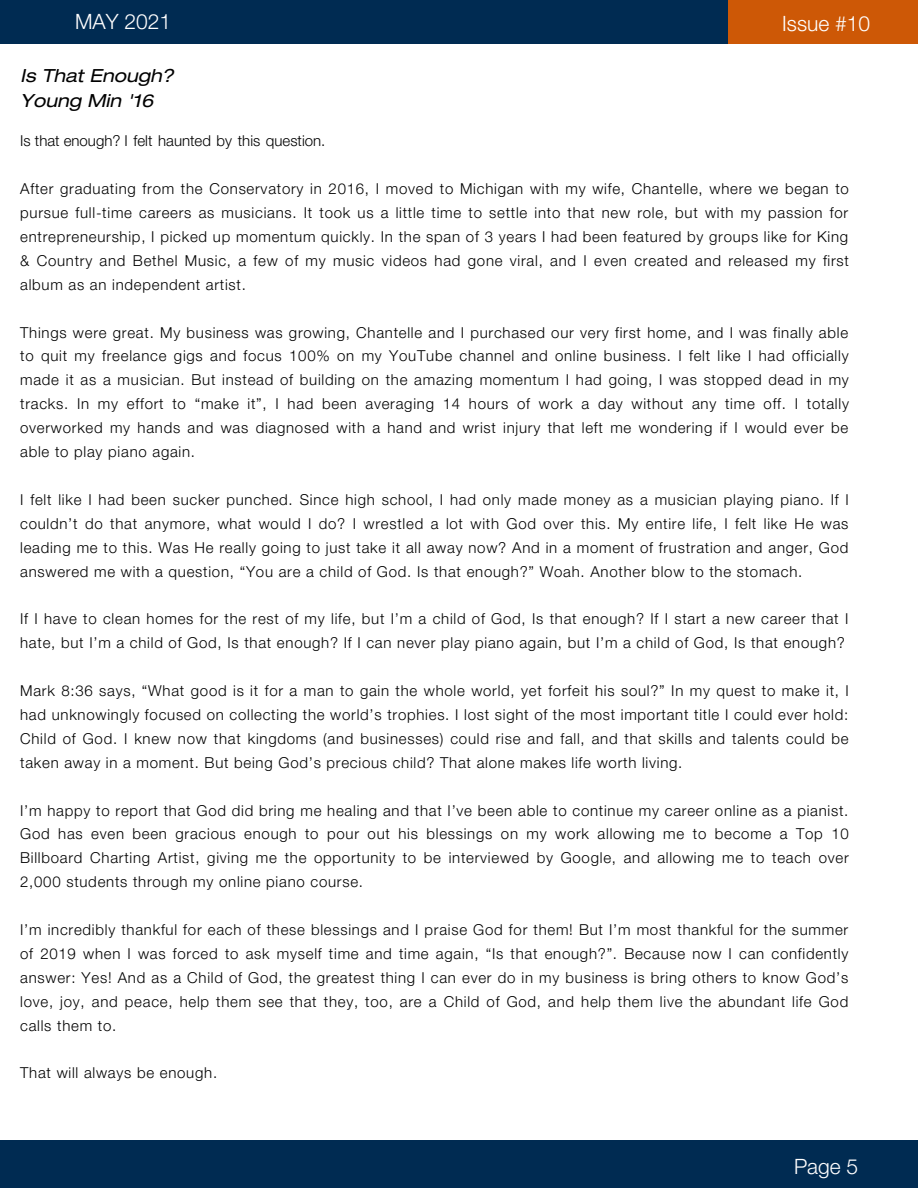
<style>
.page{position:relative;width:918px;height:1188px;background:#fff}
.page>*{position:absolute;margin:0;border:0;box-sizing:border-box;transform-origin:0 0}
.t1{font:300 21px "Helvetica Neue LT Pro";color:#fff}
.t2{font:italic expanded 18px/24.8px "Helvetica Neue LT Pro";color:#000}
.t3{font:300 15px/23.9px "Helvetica Neue LT Pro";letter-spacing:.05em;color:#000;text-align:justify}
.t4{font:300 15px "Helvetica Neue LT Pro";color:#000}
</style>
<div class="page">
<div style="left:0;top:0;width:728px;height:44px;background:#002b52"></div>
<div style="left:729px;top:0;width:189px;height:44px;background:#cd5806"></div>
<div style="left:0;top:1140px;width:918px;height:48px;background:#002b52"></div>
<p class="t1" style="left:75px;top:14px;width:98px">MAY 2021</p>
<p class="t1" style="left:782px;top:16px;width:89px">Issue #10</p>
<p class="t2" style="left:20px;top:66px;width:155px">Is That Enough?<br>Young Min '16</p>
<p class="t4" style="left:20px;top:132px;width:307px">Is that enough? I felt haunted by this question.</p>
<p class="t3" style="left:20px;top:179px;width:830px">After graduating from the Conservatory in 2016, I moved to Michigan with my wife, Chantelle, where we began to pursue full-time careers as musicians. It took us a little time to settle into that new role, but with my passion for entrepreneurship, I picked up momentum quickly. In the span of 3 years I had been featured by groups like for King &amp; Country and Bethel Music, a few of my music videos had gone viral, and I even created and released my first album as an independent artist.</p>
<p class="t3" style="left:20px;top:322px;width:830px">Things were great. My business was growing, Chantelle and I purchased our very first home, and I was finally able to quit my freelance gigs and focus 100% on my YouTube channel and online business. I felt like I had officially made it as a musician. But instead of building on the amazing momentum I had going, I was stopped dead in my tracks. In my effort to “make it”, I had been averaging 14 hours of work a day without any time off. I totally overworked my hands and was diagnosed with a hand and wrist injury that left me wondering if I would ever be able to play piano again.</p>
<p class="t3" style="left:20px;top:490px;width:830px">I felt like I had been sucker punched. Since high school, I had only made money as a musician playing piano. If I couldn’t do that anymore, what would I do? I wrestled a lot with God over this. My entire life, I felt like He was leading me to this. Was He really going to just take it all away now? And in a moment of frustration and anger, God answered me with a question, “You are a child of God. Is that enough?” Woah. Another blow to the stomach.</p>
<p class="t3" style="left:20px;top:609px;width:830px">If I have to clean homes for the rest of my life, but I’m a child of God, Is that enough? If I start a new career that I hate, but I’m a child of God, Is that enough? If I can never play piano again, but I’m a child of God, Is that enough?</p>
<p class="t3" style="left:20px;top:681px;width:830px">Mark 8:36 says, “What good is it for a man to gain the whole world, yet forfeit his soul?” In my quest to make it, I had unknowingly focused on collecting the world’s trophies. I lost sight of the most important title I could ever hold:<br>Child of God. I knew now that kingdoms (and businesses) could rise and fall, and that skills and talents could be taken away in a moment. But being God’s precious child? That alone makes life worth living.</p>
<p class="t3" style="left:20px;top:800px;width:830px">I’m happy to report that God did bring me healing and that I’ve been able to continue my career online as a pianist.<br>God has even been gracious enough to pour out his blessings on my work allowing me to become a Top 10<br>Billboard Charting Artist, giving me the opportunity to be interviewed by Google, and allowing me to teach over 2,000 students through my online piano course.</p>
<p class="t3" style="left:20px;top:920px;width:830px">I’m incredibly thankful for each of these blessings and I praise God for them! But I’m most thankful for the summer of 2019 when I was forced to ask myself time and time again, “Is that enough?”. Because now I can confidently answer: Yes! And as a Child of God, the greatest thing I can ever do in my business is bring others to know God’s love, joy, and peace, help them see that they, too, are a Child of God, and help them live the abundant life God calls them to.</p>
<p class="t3" style="left:20px;top:1063px;width:199px">That will always be enough.</p>
<p class="t1" style="left:794px;top:1159px;width:66px">Page 5</p>
</div>
